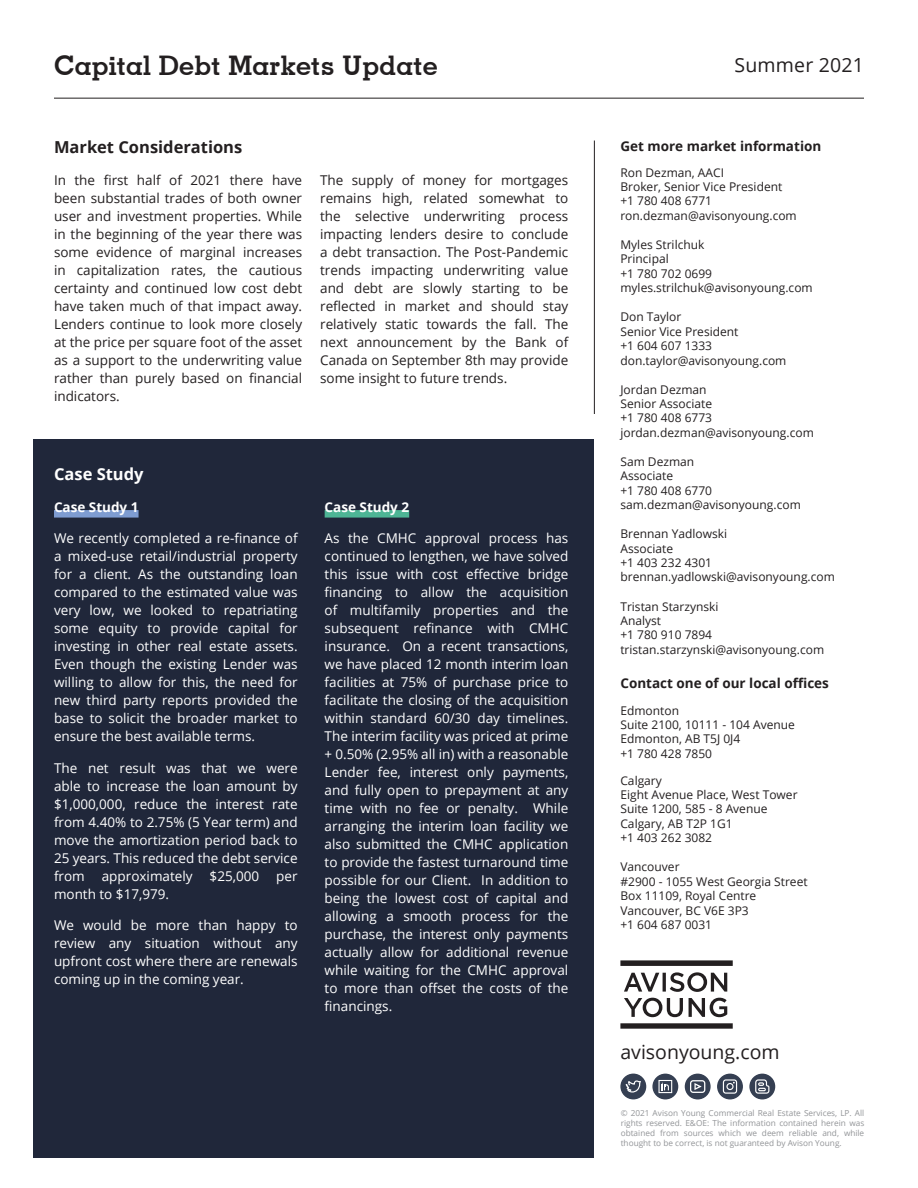
<style>
.page{position:relative;width:918px;height:1188px;background:#fff}
.page>*{position:absolute;margin:0;border:0;box-sizing:border-box;transform-origin:0 0}
.Subtitle_10pt_Left{font:700 27px "Geometric Slab 703 BT";letter-spacing:.01em;color:#231f20}
.Title_36pt{font:19.5px "Open Sans";color:#231f20}
.Body_9pt{font:700 16.5px "Open Sans";color:#231f20}
.Body_9pt-2{font:700 16.5px "Open Sans";color:#fff}
.Body_9pt-3{font:13.5px/18px "Open Sans";color:#fff;text-align:justify}
.Body_9pt-4{font:13.5px/18px "Open Sans";color:#231f20;text-align:justify}
._8pt_Left{font:700 13.5px "Open Sans";color:#231f20}
.Body_9pt-5{font:700 13.5px "Open Sans";color:#fff}
._9pt_Left{font:12px/14.4px "Open Sans";color:#231f20}
.t1{font:8.25px/9.9px "Open Sans";color:#939598;text-align:justify}
</style>
<div class="page">
<div style="left:34px;top:439px;width:560px;height:718px;background:#20273a"></div>
<hr style="left:54px;top:98px;width:810px;height:1px;background:#231f20">
<hr style="left:594px;top:141px;width:1px;height:273px;background:#231f20">
<svg style="left:620px;top:960px;width:113px;height:6px"></svg>
<svg style="left:620px;top:1023px;width:113px;height:6px"></svg>
<svg style="left:624px;top:972px;width:103px;height:20px"></svg>
<svg style="left:624px;top:998px;width:59px;height:19px"></svg>
<svg style="left:689px;top:998px;width:38px;height:19px"></svg>
<div style="left:621px;top:1074px;width:25px;height:25px;background:#353f52;border-radius:50%"></div>
<svg style="left:626px;top:1080px;width:15px;height:13px"></svg>
<div style="left:620px;top:1074px;width:26px;height:25px;border:1px solid #353f52;border-radius:50%"></div>
<div style="left:653px;top:1074px;width:25px;height:25px;background:#353f52;border-radius:50%"></div>
<svg style="left:658px;top:1080px;width:14px;height:13px"></svg>
<div style="left:652px;top:1074px;width:26px;height:25px;border:1px solid #353f52;border-radius:50%"></div>
<div style="left:685px;top:1074px;width:25px;height:25px;background:#353f52;border-radius:50%"></div>
<svg style="left:690px;top:1080px;width:15px;height:13px"></svg>
<div style="left:685px;top:1074px;width:26px;height:25px;border:1px solid #353f52;border-radius:50%"></div>
<div style="left:718px;top:1074px;width:24px;height:25px;background:#353f52;border-radius:50%"></div>
<svg style="left:723px;top:1079px;width:14px;height:15px"></svg>
<div style="left:717px;top:1074px;width:26px;height:25px;border:1px solid #353f52;border-radius:50%"></div>
<div style="left:750px;top:1074px;width:25px;height:25px;background:#353f52;border-radius:50%"></div>
<svg style="left:755px;top:1079px;width:14px;height:15px"></svg>
<div style="left:749px;top:1074px;width:26px;height:25px;border:1px solid #353f52;border-radius:50%"></div>
<div style="left:54px;top:510px;width:85px;height:8px;background:#7e9cd1"></div>
<div style="left:325px;top:510px;width:84px;height:8px;background:#4db595"></div>
<p class="Subtitle_10pt_Left" style="left:54px;top:49px;width:385px">Capital Debt Markets Update</p>
<p class="Title_36pt" style="left:735px;top:51px;width:131px">Summer 2021</p>
<p class="Body_9pt" style="left:54px;top:136px;width:190px">Market Considerations</p>
<p class="Body_9pt-4" style="left:54px;top:170px;width:250px">In the first half of 2021 there have been substantial trades of both owner user and investment properties. While in the beginning of the year there was some evidence of marginal increases in capitalization rates, the cautious certainty and continued low cost debt have taken much of that impact away.<br>Lenders continue to look more closely at the price per square foot of the asset as a support to the underwriting value rather than purely based on financial indicators.</p>
<p class="Body_9pt-4" style="left:320px;top:170px;width:250px">The supply of money for mortgages remains high, related somewhat to the selective underwriting process impacting lenders desire to conclude a debt transaction. The Post-Pandemic trends impacting underwriting value and debt are slowly starting to be reflected in market and should stay relatively static towards the fall. The next announcement by the Bank of Canada on September 8th may provide some insight to future trends.</p>
<p class="Body_9pt-2" style="left:54px;top:462px;width:91px">Case Study</p>
<p class="Body_9pt-5" style="left:54px;top:497px;width:86px">Case Study 1</p>
<p class="Body_9pt-3" style="left:54px;top:529px;width:245px">We recently completed a re-finance of a mixed-use retail/industrial property for a client. As the outstanding loan compared to the estimated value was very low, we looked to repatriating some equity to provide capital for investing in other real estate assets.<br>Even though the existing Lender was willing to allow for this, the need for new third party reports provided the base to solicit the broader market to ensure the best available terms.</p>
<p class="Body_9pt-3" style="left:54px;top:758px;width:245px">The net result was that we were able to increase the loan amount by $1,000,000, reduce the interest rate from 4.40% to 2.75% (5 Year term) and move the amortization period back to 25 years. This reduced the debt service from</p>
<p class="Body_9pt-3" style="left:102px;top:866px;width:92px">approximately</p>
<p class="Body_9pt-3" style="left:210px;top:866px;width:51px">$25,000</p>
<p class="Body_9pt-3" style="left:276px;top:866px;width:23px">per</p>
<p class="Body_9pt-3" style="left:54px;top:884px;width:117px">month to $17,979.</p>
<p class="Body_9pt-3" style="left:54px;top:916px;width:245px">We would be more than happy to review any situation without any upfront cost where there are renewals coming up in the coming year.</p>
<p class="Body_9pt-5" style="left:325px;top:497px;width:86px">Case Study 2</p>
<p class="Body_9pt-3" style="left:325px;top:529px;width:245px">As the CMHC approval process has continued to lengthen, we have solved this issue with cost effective bridge financing to allow the acquisition of multifamily properties and the subsequent refinance with CMHC insurance. On a recent transactions, we have placed 12 month interim loan facilities at 75% of purchase price to facilitate the closing of the acquisition within standard 60/30 day timelines.<br>The interim facility was priced at prime + 0.50% (2.95% all in) with a reasonable Lender fee, interest only payments, and fully open to prepayment at any time with no fee or penalty. While arranging the interim loan facility we also submitted the CMHC application to provide the fastest turnaround time possible for our Client. In addition to being the lowest cost of capital and allowing a smooth process for the purchase, the interest only payments actually allow for additional revenue while waiting for the CMHC approval to more than offset the costs of the financings.</p>
<p class="_8pt_Left" style="left:620px;top:136px;width:202px">Get more market information</p>
<p class="_9pt_Left" style="left:620px;top:165px;width:105px">Ron Dezman, AACI</p>
<p class="_9pt_Left" style="left:620px;top:179px;width:163px">Broker, Senior Vice President +1 780 408 6771</p>
<p class="_9pt_Left" style="left:620px;top:208px;width:178px">ron.dezman@avisonyoung.com</p>
<p class="_9pt_Left" style="left:620px;top:237px;width:86px">Myles Strilchuk<br>Principal</p>
<p class="_9pt_Left" style="left:620px;top:266px;width:93px">+1 780 702 0699</p>
<p class="_9pt_Left" style="left:620px;top:280px;width:194px">myles.strilchuk@avisonyoung.com</p>
<p class="_9pt_Left" style="left:620px;top:309px;width:63px">Don Taylor</p>
<p class="_9pt_Left" style="left:620px;top:324px;width:120px">Senior Vice President +1 604 607 1333</p>
<p class="_9pt_Left" style="left:620px;top:353px;width:168px">don.taylor@avisonyoung.com</p>
<p class="_9pt_Left" style="left:620px;top:382px;width:88px">Jordan Dezman</p>
<p class="_9pt_Left" style="left:620px;top:396px;width:93px">Senior Associate +1 780 408 6773</p>
<p class="_9pt_Left" style="left:620px;top:425px;width:195px">jordan.dezman@avisonyoung.com</p>
<p class="_9pt_Left" style="left:620px;top:454px;width:75px">Sam Dezman</p>
<p class="_9pt_Left" style="left:620px;top:468px;width:93px">Associate<br>+1 780 408 6770</p>
<p class="_9pt_Left" style="left:620px;top:497px;width:182px">sam.dezman@avisonyoung.com</p>
<p class="_9pt_Left" style="left:620px;top:526px;width:108px">Brennan Yadlowski</p>
<p class="_9pt_Left" style="left:620px;top:541px;width:93px">Associate<br>+1 403 232 4301</p>
<p class="_9pt_Left" style="left:620px;top:570px;width:216px">brennan.yadlowski@avisonyoung.com</p>
<p class="_9pt_Left" style="left:620px;top:599px;width:100px">Tristan Starzynski</p>
<p class="_9pt_Left" style="left:620px;top:613px;width:93px">Analyst<br>+1 780 910 7894</p>
<p class="_9pt_Left" style="left:620px;top:642px;width:205px">tristan.starzynski@avisonyoung.com</p>
<p class="_8pt_Left" style="left:620px;top:674px;width:210px">Contact one of our local offices</p>
<p class="_9pt_Left" style="left:620px;top:703px;width:60px">Edmonton</p>
<p class="_9pt_Left" style="left:620px;top:717px;width:176px">Suite 2100, 10111 - 104 Avenue</p>
<p class="_9pt_Left" style="left:620px;top:731px;width:121px">Edmonton, AB T5J 0J4 +1 780 428 7850</p>
<p class="_9pt_Left" style="left:620px;top:773px;width:43px">Calgary</p>
<p class="_9pt_Left" style="left:620px;top:787px;width:179px">Eight Avenue Place, West Tower<br>Suite 1200, 585 - 8 Avenue</p>
<p class="_9pt_Left" style="left:620px;top:816px;width:114px">Calgary, AB T2P 1G1 +1 403 262 3082</p>
<p class="_9pt_Left" style="left:620px;top:859px;width:61px">Vancouver</p>
<p class="_9pt_Left" style="left:620px;top:874px;width:189px">#2900 - 1055 West Georgia Street</p>
<p class="_9pt_Left" style="left:620px;top:888px;width:137px">Box 11109, Royal Centre</p>
<p class="_9pt_Left" style="left:620px;top:903px;width:130px">Vancouver, BC V6E 3P3 +1 604 687 0031</p>
<p class="Title_36pt" style="left:620px;top:1038px;width:161px">avisonyoung.com</p>
<p class="t1" style="left:621px;top:1108px;width:245px">© 2021 Avison Young Commercial Real Estate Services, LP. All rights reserved. E&amp;OE: The information contained herein was obtained from sources which we deem reliable and, while thought to be correct, is not guaranteed by Avison Young.</p>
</div>
